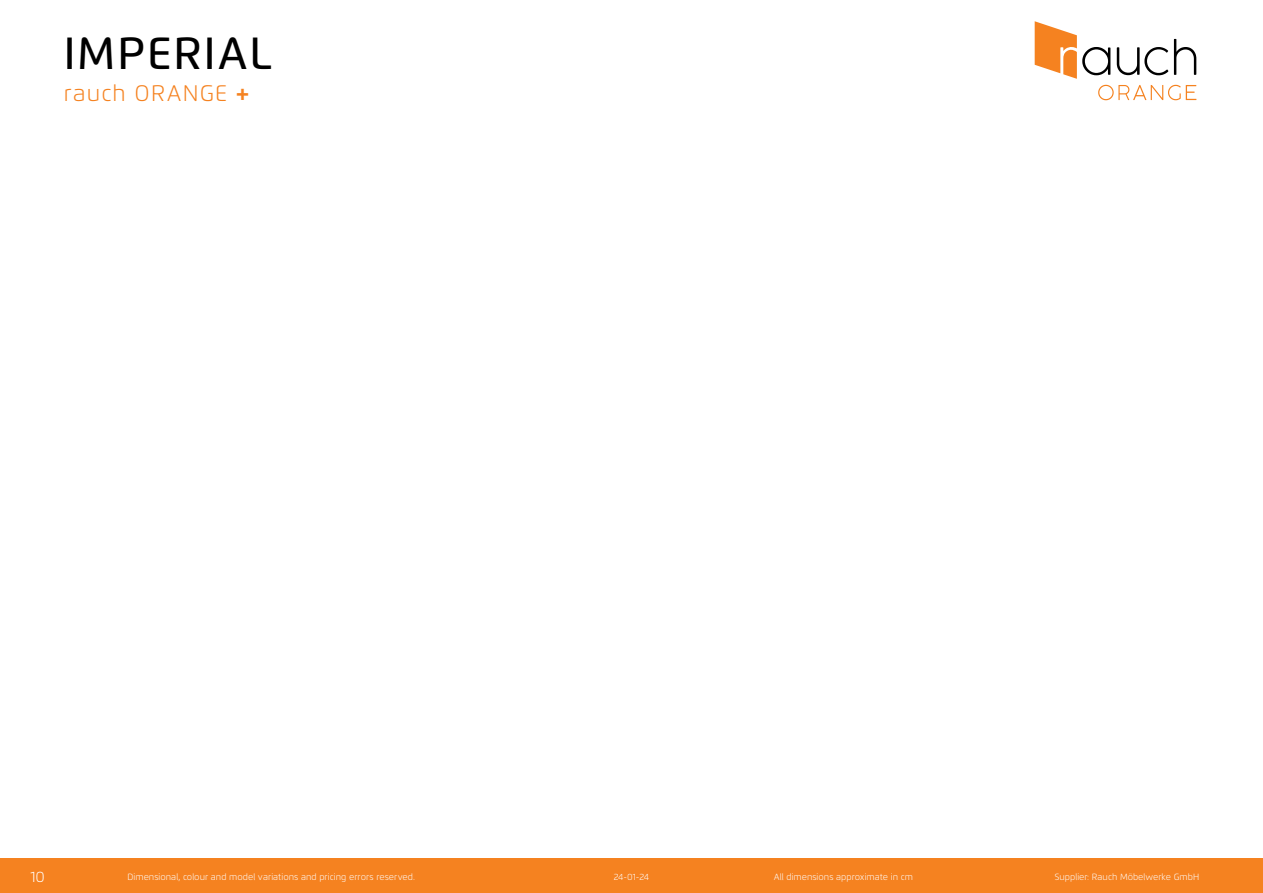
<style>
.page{position:relative;width:1263px;height:893px;background:#fff}
.page>*{position:absolute;margin:0;border:0;box-sizing:border-box;transform-origin:0 0}
.t1{font:500 45px "Flexo";letter-spacing:.04em;color:#000}
.t2{font:300 22.5px "Flexo";letter-spacing:.05em;color:#f58220}
.t3{font:300 15px "Flexo";color:#fff}
.t4{font:300 9px "Flexo";color:#fff}
.s1{font-weight:700}
</style>
<div class="page">
<div style="left:0;top:859px;width:1263px;height:34px;background:#f58220"></div>
<svg style="left:1117px;top:47px;width:51px;height:28px"></svg>
<svg style="left:1174px;top:39px;width:22px;height:36px"></svg>
<svg style="left:1098px;top:85px;width:98px;height:15px"></svg>
<svg style="left:1035px;top:21px;width:75px;height:58px"></svg>
<h1 class="t1" style="left:64px;top:26px;width:209px">IMPERIAL</h1>
<h2 class="t2" style="left:64px;top:79px;width:187px">rauch ORANGE <span class="s1">+</span></h2>
<h3 class="t3" style="left:31px;top:867px;width:16px">10</h3>
<p class="t4" style="left:128px;top:872px;width:289px">Dimensional, colour and model variations and pricing errors reserved.</p>
<p class="t4" style="left:614px;top:872px;width:37px">24-01-24</p>
<p class="t4" style="left:774px;top:872px;width:141px">All dimensions approximate in cm</p>
<p class="t4" style="left:1055px;top:872px;width:146px">Supplier: Rauch Möbelwerke GmbH</p>
</div>
